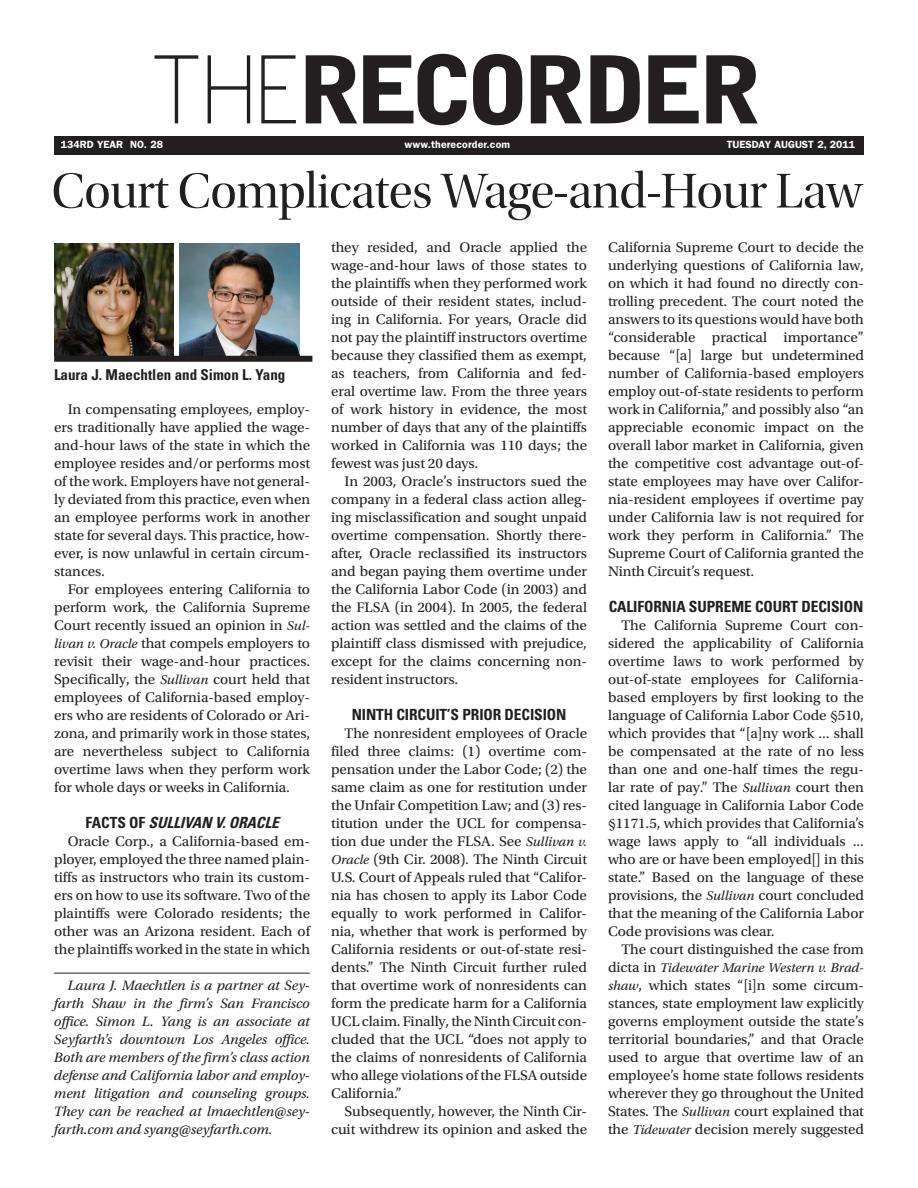
<style>
.page{position:relative;width:918px;height:1188px;background:#fff}
.page>*{position:absolute;margin:0;border:0;box-sizing:border-box;transform-origin:0 0}
.t1{font:900 92.85px "Bell Gothic Std";letter-spacing:-.08em;color:#231f20;scale:1.05 1}
.t2{font:51px "Utopia Std Disp";letter-spacing:-.01em;color:#231f20}
.t3{font:700 condensed 15.3px "Univers LT Std";letter-spacing:-.005em;color:#231f20}
.t4{font:italic 700 condensed 15.3px "Univers LT Std";color:#231f20}
.t5{font:700 condensed 15px "Univers LT Std";color:#231f20}
.t6{font:14.7px/18px "Utopia Std";letter-spacing:-.005em;color:#231f20;text-align:justify}
.t7{font:italic 14.25px/18px "Utopia Std";letter-spacing:-.005em;color:#231f20;text-align:justify}
.t8{font:italic 13.5px "Utopia Std";letter-spacing:-.005em;color:#231f20}
.t9{font:600 10.5px "ITC Franklin Gothic Std";color:#fff}
.s1{font-style:italic;font-size:13.5px}
.s2{font-style:normal}
.s3{font-style:normal;font-size:14.7px}
</style>
<div class="page">
<div style="left:54px;top:136px;width:810px;height:18px;background:#231f20"></div>
<svg style="left:154px;top:55px;width:142px;height:69px"></svg>
<img style="left:54px;top:243px;width:120px;height:113px">
<img style="left:180px;top:243px;width:120px;height:113px">
<div style="left:54px;top:356px;width:258px;height:6px;background:#231f20"></div>
<hr style="left:54px;top:973px;width:256px;height:1px;background:#231f20">
<h1 class="t1" style="left:297px;top:36px;width:445px">RECORDER</h1>
<p class="t9" style="left:61px;top:138px;width:104px">134rd Year no. 28</p>
<p class="t9" style="left:405px;top:138px;width:107px">www.therecorder.com</p>
<p class="t9" style="left:727px;top:138px;width:130px">TUESDAY AUGUST 2, 2011</p>
<h2 class="t2" style="left:51px;top:164px;width:813px">Court Complicates Wage-and-Hour Law</h2>
<p class="t5" style="left:54px;top:365px;width:233px">Laura J. Maechtlen and Simon L. Yang</p>
<p class="t6" style="left:54px;top:401px;width:257px;text-indent:13px">In compensating employees, employ&shy;ers traditionally have applied the wage&shy;and-hour laws of the state in which the employee resides and/or performs most of the work. Employers have not general&shy;ly deviated from this practice, even when an employee performs work in another state for several days. This practice, how&shy;ever, is now unlawful in certain circum&shy;stances.</p>
<p class="t6" style="left:54px;top:581px;width:257px;text-indent:14px">For employees entering California to perform work, the California Supreme Court recently issued an opinion in <span class="s1">Sul&shy;livan v. Oracle</span> that compels employers to revisit their wage-and-hour practices.<br>Specifically, the <span class="s1">Sullivan</span> court held that employees of California-based employ&shy;ers who are residents of Colorado or Ari&shy;zona, and primarily work in those states, are nevertheless subject to California overtime laws when they perform work for whole days or weeks in California.</p>
<p class="t4" style="left:85px;top:813px;width:199px"><span class="s2">F A C T s O F</span> SULLIVAN V.ORACLE</p>
<p class="t6" style="left:54px;top:833px;width:257px;text-indent:13px">Oracle Corp., a California-based em&shy;ployer, employed the three named plain&shy;tiffs as instructors who train its custom&shy;ers on how to use its software. Two of the plaintiffs were Colorado residents; the other was an Arizona resident. Each of the plaintiffs worked in the state in which</p>
<p class="t7" style="left:54px;top:977px;width:257px;text-indent:14px">Laura J. Maechtlen is a partner at Sey&shy;farth Shaw in the firm’s San Francisco office. Simon L. Yang is an associate at Seyfarth’s downtown Los Angeles office.<br>Both are members of the firm’s class action defense and California labor and employ&shy;ment litigation and counseling groups.<br>They can be reached at lmaechtlen@sey&shy;farth.com and syang@seyfarth.com.</p>
<p class="t6" style="left:331px;top:239px;width:257px">they resided, and Oracle applied the wage-and-hour laws of those states to the plaintiffs when they performed work outside of their resident states, includ&shy;ing in California. For years, Oracle did not pay the plaintiff instructors overtime because they classified them as exempt, as teachers, from California and fed&shy;eral overtime law. From the three years of work history in evidence, the most number of days that any of the plaintiffs worked in California was 110 days; the fewest was just 20 days.</p>
<p class="t6" style="left:331px;top:473px;width:257px;text-indent:13px">In 2003, Oracle’s instructors sued the company in a federal class action alleg&shy;ing misclassification and sought unpaid overtime compensation. Shortly there&shy;after, Oracle reclassified its instructors and began paying them overtime under the California Labor Code (in 2003) and the FLSA (in 2004). In 2005, the federal action was settled and the claims of the plaintiff class dismissed with prejudice, except for the claims concerning non&shy;resident instructors.</p>
<p class="t3" style="left:352px;top:705px;width:216px">NINTH CIRCUIT’S PRIOR DECISION</p>
<p class="t6" style="left:331px;top:725px;width:257px;text-indent:14px">The nonresident employees of Oracle filed three claims: (1) overtime com&shy;pensation under the Labor Code; (2) the same claim as one for restitution under the Unfair Competition Law; and (3) res&shy;titution under the UCL for compensa&shy;tion due under the FLSA. See <span class="s1">Sullivan v.<br>Oracle</span> (9th Cir. 2008). The Ninth Circuit U.S. Court of Appeals ruled that “Califor&shy;nia has chosen to apply its Labor Code equally to work performed in Califor&shy;nia, whether that work is performed by California residents or out-of-state resi&shy;dents.” The Ninth Circuit further ruled that overtime work of nonresidents can form the predicate harm for a California UCL claim. Finally, the Ninth Circuit con&shy;cluded that the UCL “does not apply to the claims of nonresidents of California who allege violations of the FLSA outside California.”</p>
<p class="t6" style="left:331px;top:1103px;width:257px;text-align:right">Subsequently, however, the Ninth Cir&shy;cuit withdrew its opinion and asked the</p>
<p class="t6" style="left:608px;top:239px;width:257px">California Supreme Court to decide the underlying questions of California law, on which it had found no directly con&shy;trolling precedent. The court noted the answers to its questions would have both “considerable practical importance” because “[a] large but undetermined number of California-based employers employ out-of-state residents to perform work in California,” and possibly also “an appreciable economic impact on the overall labor market in California, given the competitive cost advantage out-of&shy;state employees may have over Califor&shy;nia-resident employees if overtime pay under California law is not required for work they perform in California.” The Supreme Court of California granted the Ninth Circuit’s request.</p>
<p class="t3" style="left:609px;top:597px;width:256px">CALIFORNIA SUPREME COURT DECISION</p>
<p class="t6" style="left:608px;top:617px;width:257px;text-indent:13px">The California Supreme Court con&shy;sidered the applicability of California overtime laws to work performed by out-of-state employees for California&shy;based employers by first looking to the language of California Labor Code §510, which provides that “[a]ny work ... shall be compensated at the rate of no less than one and one-half times the regu&shy;lar rate of pay.” The <span class="s1">Sullivan</span> court then cited language in California Labor Code §1171.5, which provides that California’s wage laws apply to “all individuals ... who are or have been employed[] in this state.” Based on the language of these provisions, the <span class="s1">Sullivan</span> court concluded that the meaning of the California Labor Code provisions was clear.</p>
<p class="t6" style="left:622px;top:941px;width:244px">The court distinguished the case from</p>
<p class="t8" style="left:608px;top:960px;width:257px"><span class="s3">dicta in</span> Tidewater Marine Western v. Brad-</p>
<p class="t6" style="left:608px;top:977px;width:257px"><span class="s1">shaw</span>, which states “[i]n some circum&shy;stances, state employment law explicitly governs employment outside the state’s territorial boundaries,” and that Oracle used to argue that overtime law of an employee’s home state follows residents wherever they go throughout the United States. The <span class="s1">Sullivan</span> court explained that the <span class="s1">Tidewater</span> decision merely suggested</p>
</div>
